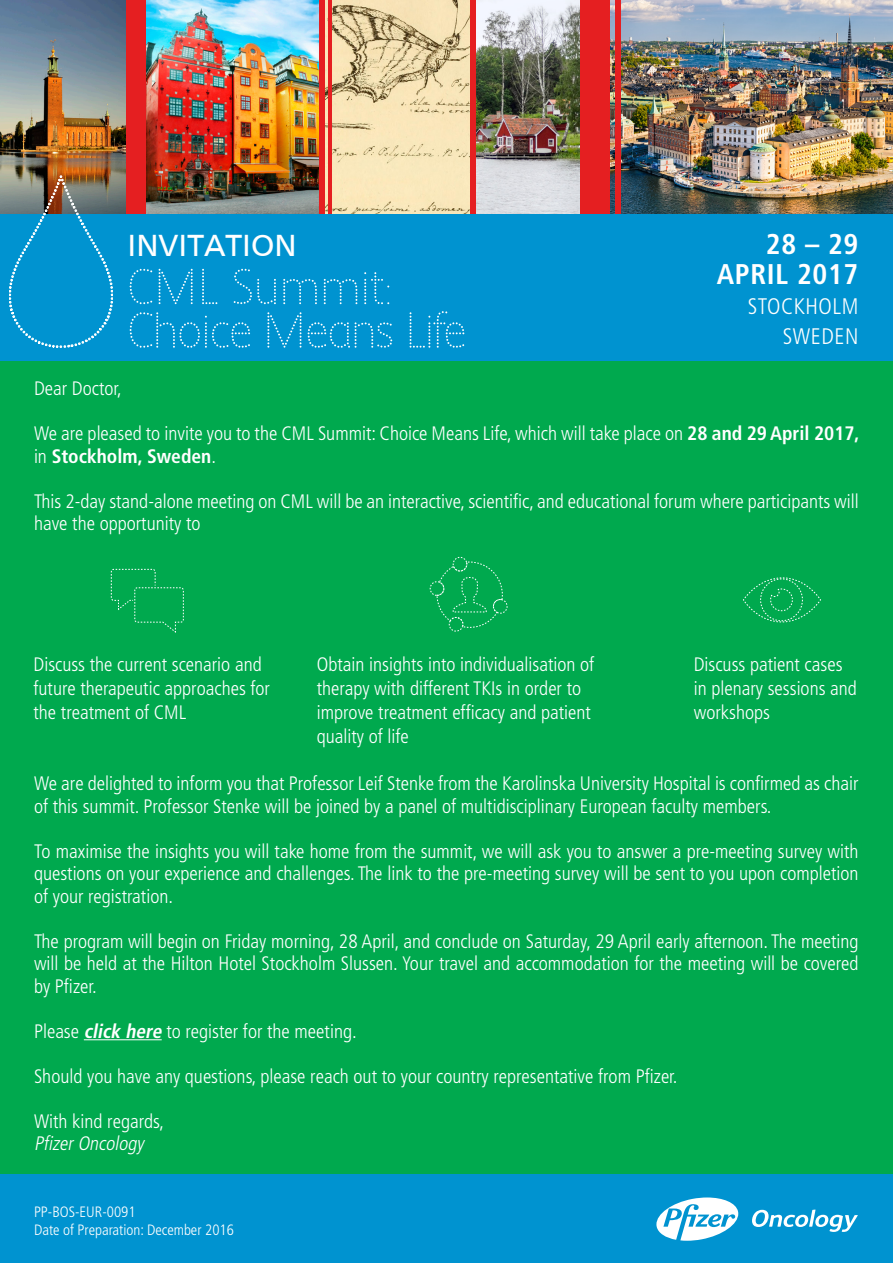
<style>
.page{position:relative;width:893px;height:1263px;background:#fff}
.page>*{position:absolute;margin:0;border:0;box-sizing:border-box;transform-origin:0 0}
.t1{font:100 51px "Pdot Beta";color:#fff}
.t2{font:100 51px "Pdot Beta";letter-spacing:.025em;color:#fff}
.t3{font:31.5px "Frutiger";color:#fff}
.t4{font:700 condensed 28.5px "Frutiger LT Std";letter-spacing:.025em;color:#fff}
.t5{font:300 condensed 22.5px "Frutiger LT Std";letter-spacing:.025em;color:#fff}
.text{font:300 condensed 19.5px/22.5px "Frutiger LT Std";color:#fff}
.bullets{font:300 condensed 19.5px/24px "Frutiger LT Std";color:#fff}
.text-2{font:italic 300 condensed 19.5px "Frutiger LT Std";color:#fff}
.t6{font:300 condensed 15px "Frutiger LT Std";color:#fff}
.s1{font-weight:700}
.s2{font-weight:700;font-style:italic}
</style>
<div class="page">
<img style="left:0;top:0;width:319px;height:214px">
<img style="left:324px;top:0;width:146px;height:214px">
<img style="left:476px;top:0;width:104px;height:214px">
<img style="left:610px;top:0;width:283px;height:214px">
<div style="left:0;top:1173px;width:893px;height:90px;background:#0093d0"></div>
<svg style="left:656px;top:1197px;width:82px;height:44px"></svg>
<svg style="left:752px;top:1209px;width:106px;height:23px"></svg>
<div style="left:127px;top:0;width:19px;height:214px;background:#e51f21"></div>
<div style="left:580px;top:0;width:30px;height:214px;background:#e51f21"></div>
<div style="left:470px;top:0;width:6px;height:214px;background:#e51f21"></div>
<div style="left:319px;top:0;width:5px;height:214px;background:#e51f21"></div>
<hr style="left:329px;top:0;width:3px;height:214px;background:#e51f21">
<div style="left:615px;top:0;width:5px;height:214px;background:#e51f21"></div>
<div style="left:0;top:361px;width:893px;height:812px;background:#00a94e"></div>
<div style="left:0;top:214px;width:893px;height:147px;background:#0093d0"></div>
<svg style="left:9px;top:175px;width:104px;height:172px"></svg>
<hr style="left:84px;top:1039px;width:78px;height:1px;background:#fff">
<svg style="left:111px;top:569px;width:45px;height:41px"></svg>
<svg style="left:174px;top:622px;width:3px;height:11px"></svg>
<div style="left:134px;top:587px;width:50px;height:35px;border:1px dashed #fff;border-radius:3px"></div>
<svg style="left:429px;top:557px;width:79px;height:75px"></svg>
<svg style="left:743px;top:577px;width:78px;height:46px"></svg>
<p class="t3" style="left:128px;top:227px;width:170px">INVITATION</p>
<p class="t2" style="left:128px;top:258px;width:265px">CML Summit:</p>
<p class="t1" style="left:128px;top:302px;width:340px">Choice Means Life</p>
<p class="t4" style="left:766px;top:227px;width:94px">28 – 29</p>
<p class="t4" style="left:717px;top:257px;width:143px">APRIL 2017</p>
<p class="t5" style="left:748px;top:294px;width:112px">STOCKHOLM</p>
<p class="t5" style="left:783px;top:324px;width:77px">SWEDEN</p>
<p class="text" style="left:34px;top:377px;width:89px">Dear Doctor,</p>
<p class="text" style="left:34px;top:422px;width:827px">We are pleased to invite you to the CML Summit: Choice Means Life, which will take place on <span class="s1">28 and 29 April 2017, </span>in <span class="s1">Stockholm, Sweden</span>.</p>
<p class="text" style="left:34px;top:490px;width:826px">This 2-day stand-alone meeting on CML will be an interactive, scientific, and educational forum where participants will have the opportunity to</p>
<p class="bullets" style="left:34px;top:652px;width:238px">Discuss the current scenario and future therapeutic approaches for the treatment of CML</p>
<p class="bullets" style="left:317px;top:652px;width:279px">Obtain insights into individualisation of therapy with different TKIs in order to improve treatment efficacy and patient quality of life</p>
<p class="bullets" style="left:694px;top:652px;width:165px">Discuss patient cases in plenary sessions and workshops</p>
<p class="text" style="left:34px;top:772px;width:826px">We are delighted to inform you that Professor Leif Stenke from the Karolinska University Hospital is confirmed as chair of this summit. Professor Stenke will be joined by a panel of multidisciplinary European faculty members.</p>
<p class="text" style="left:34px;top:840px;width:826px;text-align:justify">To maximise the insights you will take home from the summit, we will ask you to answer a pre-meeting survey with questions on your experience and challenges. The link to the pre-meeting survey will be sent to you upon completion of your registration.</p>
<p class="text" style="left:34px;top:930px;width:826px;text-align:justify">The program will begin on Friday morning, 28 April, and conclude on Saturday, 29 April early afternoon. The meeting will be held at the Hilton Hotel Stockholm Slussen. Your travel and accommodation for the meeting will be covered by Pfizer.</p>
<p class="text" style="left:34px;top:1020px;width:324px">Please <span class="s2">click here</span> to register for the meeting.</p>
<p class="text" style="left:34px;top:1065px;width:645px">Should you have any questions, please reach out to your country representative from Pfizer.</p>
<p class="text" style="left:34px;top:1110px;width:131px">With kind regards,</p>
<p class="text-2" style="left:34px;top:1132px;width:115px">PfizerOncology</p>
<p class="t6" style="left:34px;top:1203px;width:103px">PP-BOS-EUR-0091</p>
<p class="t6" style="left:34px;top:1221px;width:201px">Date of Preparation: December 2016</p>
</div>
